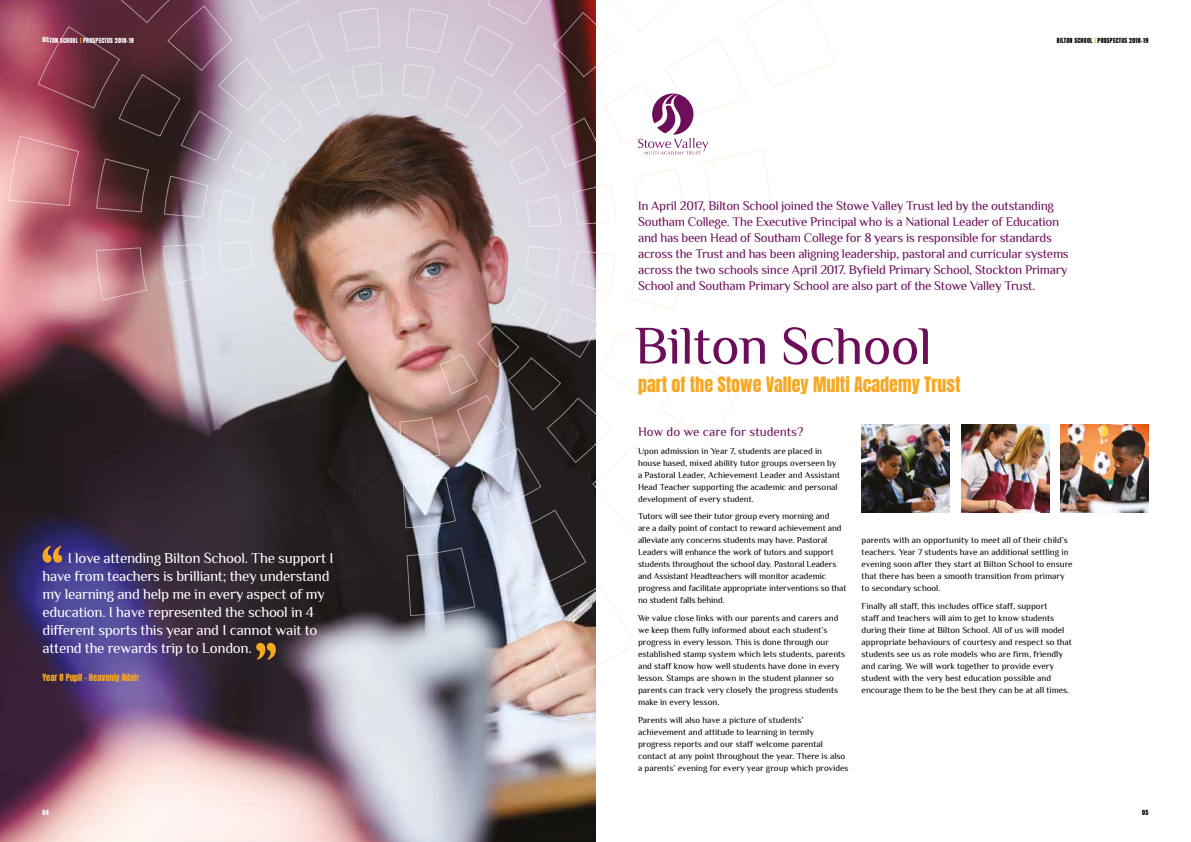
<style>
.page{position:relative;width:1191px;height:842px;background:#fff}
.page>*{position:absolute;margin:0;border:0;box-sizing:border-box;transform-origin:0 0}
.t1{font:54px "Philosopher";letter-spacing:-.01em;color:#6c0e5a}
.t2{font:18px "Anton";letter-spacing:-.005em;color:#f7a823}
.t3{font:15px/18px "Philosopher";letter-spacing:-.02em;color:#fff}
.t4{font:13px/16px "Philosopher";letter-spacing:-.02em;color:#6c0e5a}
.t5{font:13px "Philosopher";color:#6c0e5a}
.t6{font:9px/12px "Philosopher";color:#000}
.t7{font:8.5px "Anton";color:#f7a823}
.t8{font:6px "Anton";letter-spacing:.035em;color:#000}
.t9{font:6px "Anton";letter-spacing:.035em;color:#fff}
.s1{color:#f7a823}
</style>
<div class="page">
<img style="left:0;top:0;width:595px;height:842px">
<svg style="left:163px;top:243px;width:44px;height:43px;background:#d2d1da"></svg>
<svg style="left:218px;top:241px;width:36px;height:32px"></svg>
<svg style="left:8px;top:0;width:375px;height:223px;background:#94727b"></svg>
<svg style="left:95px;top:247px;width:52px;height:54px;background:#bd7b86"></svg>
<svg style="left:399px;top:246px;width:352px;height:435px"></svg>
<svg style="left:256px;top:643px;width:20px;height:17px"></svg>
<svg style="left:43px;top:546px;width:19px;height:17px"></svg>
<img style="left:861px;top:424px;width:88px;height:88px">
<img style="left:961px;top:424px;width:88px;height:88px">
<img style="left:1060px;top:424px;width:88px;height:88px">
<svg style="left:401px;top:0;width:435px;height:227px"></svg>
<p class="t9" style="left:43px;top:37px;width:93px">BILTON SCHOOL <span class="s1">|</span> PROSPECTUS 2018-19</p>
<p class="t3" style="left:43px;top:549px;width:293px;text-indent:25px">I love attending Bilton School. The support I have from teachers is brilliant; they understand my learning and help me in every aspect of my education. I have represented the school in 4 different sports this year and I cannot wait to attend the rewards trip to London.</p>
<p class="t7" style="left:43px;top:673px;width:98px">Year 8 Pupil - Heavenly Adair</p>
<p class="t8" style="left:1057px;top:37px;width:93px">BILTON SCHOOL <span class="s1">|</span> PROSPECTUS 2018-19</p>
<p class="t4" style="left:638px;top:198px;width:432px">In April 2017, Bilton School joined the Stowe Valley Trust led by the outstanding Southam College. The Executive Principal who is a National Leader of Education and has been Head of Southam College for 8 years is responsible for standards across the Trust and has been aligning leadership, pastoral and curricular systems across the two schools since April 2017. Byfield Primary School, Stockton Primary School and Southam Primary School are also part of the Stowe Valley Trust.</p>
<h1 class="t1" style="left:634px;top:311px;width:299px">Bilton School</h1>
<h2 class="t2" style="left:638px;top:375px;width:324px">part of the Stowe Valley Multi Academy Trust</h2>
<h3 class="t5" style="left:638px;top:423px;width:167px">How do we care for students?</h3>
<p class="t6" style="left:638px;top:445px;width:204px">Upon admission in Year 7, students are placed in house based, mixed ability tutor groups overseen by a Pastoral Leader, Achievement Leader and Assistant Head Teacher supporting the academic and personal development of every student.</p>
<p class="t6" style="left:638px;top:510px;width:210px">Tutors will see their tutor group every morning and<br>are a daily point of contact to reward achievement and alleviate any concerns students may have. Pastoral Leaders will enhance the work of tutors and support students throughout the school day. Pastoral Leaders and Assistant Headteachers will monitor academic progress and facilitate appropriate interventions so that no student falls behind.</p>
<p class="t6" style="left:638px;top:612px;width:209px">We value close links with our parents and carers and we keep them fully informed about each student’s progress in every lesson. This is done through our established stamp system which lets students, parents and staff know how well students have done in every lesson. Stamps are shown in the student planner so parents can track very closely the progress students make in every lesson.</p>
<p class="t6" style="left:638px;top:714px;width:212px">Parents will also have a picture of students’ achievement and attitude to learning in termly progress reports and our staff welcome parental contact at any point throughout the year. There is also a parents’ evening for every year group which provides</p>
<p class="t6" style="left:861px;top:534px;width:212px">parents with an opportunity to meet all of their child’s teachers. Year 7 students have an additional settling in evening soon after they start at Bilton School to ensure that there has been a smooth transition from primary to secondary school.</p>
<p class="t6" style="left:861px;top:600px;width:212px">Finally all staff, this includes office staff, support<br>staff and teachers will aim to get to know students during their time at Bilton School. All of us will model appropriate behaviours of courtesy and respect so that students see us as role models who are firm, friendly and caring. We will work together to provide every student with the very best education possible and encourage them to be the best they can be at all times.</p>
<p class="t9" style="left:43px;top:809px;width:8px">04</p>
<p class="t8" style="left:1142px;top:809px;width:8px">05</p>
</div>
